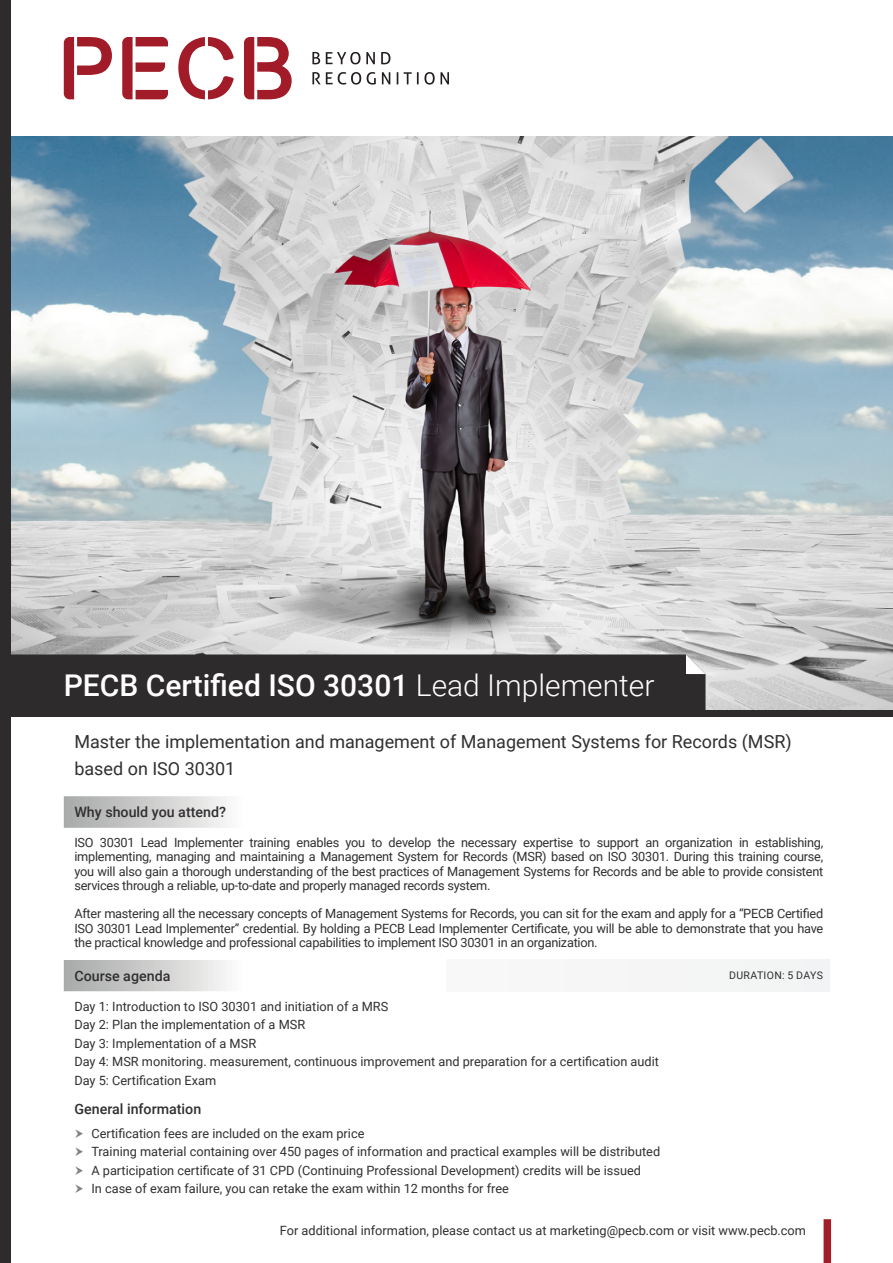
<style>
.page{position:relative;width:893px;height:1263px;background:#fff}
.page>*{position:absolute;margin:0;border:0;box-sizing:border-box;transform-origin:0 0}
.t1{font:500 30px "Roboto";color:#fff}
.t2{font:18px/27px "Roboto";color:#312f30}
.Table1{font:500 14.25px "Roboto";color:#312f30}
.Bullet{font:12.75px/14.2px "Roboto";color:#312f30;text-align:justify}
.Table1-2{font:10.5px "Roboto";letter-spacing:.035em;color:#312f30}
.s1{font-weight:300}
</style>
<div class="page">
<img style="left:11px;top:136px;width:882px;height:574px">
<div style="left:824px;top:1219px;width:7px;height:44px;background:#a11e29"></div>
<div style="left:0;top:0;width:11px;height:1263px;background:#2e2b2c"></div>
<div style="left:11px;top:654px;width:694px;height:56px;background:#2e2b2c"></div>
<div style="left:0;top:710px;width:893px;height:6px;background:#2e2b2c"></div>
<svg style="left:64px;top:796px;width:162px;height:195px"></svg>
<div style="left:64px;top:828px;width:765px;height:132px;background:#fff"></div>
<div style="left:446px;top:960px;width:383px;height:31px;background:#f5f5f6"></div>
<svg style="left:64px;top:37px;width:48px;height:62px"></svg>
<svg style="left:122px;top:37px;width:46px;height:62px"></svg>
<svg style="left:178px;top:37px;width:56px;height:62px"></svg>
<svg style="left:244px;top:37px;width:48px;height:62px"></svg>
<svg style="left:312px;top:52px;width:8px;height:12px"></svg>
<svg style="left:326px;top:52px;width:49px;height:12px"></svg>
<svg style="left:381px;top:52px;width:9px;height:12px"></svg>
<svg style="left:312px;top:72px;width:49px;height:13px"></svg>
<svg style="left:367px;top:72px;width:9px;height:13px"></svg>
<svg style="left:382px;top:72px;width:8px;height:12px"></svg>
<svg style="left:397px;top:72px;width:1px;height:12px"></svg>
<svg style="left:404px;top:72px;width:45px;height:13px"></svg>
<p class="t1" style="left:64px;top:664px;width:592px">PECB Certified ISO 30301 <span class="s1">Lead Implementer</span></p>
<p class="t2" style="left:74px;top:727px;width:719px">Master the implementation and management of Management Systems for Records (MSR) based on ISO 30301</p>
<p class="Table1" style="left:74px;top:802px;width:153px">Why should you attend?</p>
<p class="Bullet" style="left:74px;top:835px;width:750px">ISO 30301 Lead Implementer training enables you to develop the necessary expertise to support an organization in establishing, implementing, managing and maintaining a Management System for Records (MSR) based on ISO 30301. During this training course, you will also gain a thorough understanding of the best practices of Management Systems for Records and be able to provide consistent services through a reliable, up-to-date and properly managed records system.</p>
<p class="Bullet" style="left:74px;top:906px;width:750px">After mastering all the necessary concepts of Management Systems for Records, you can sit for the exam and apply for a “PECB Certified ISO 30301 Lead Implementer” credential. By holding a PECB Lead Implementer Certificate, you will be able to demonstrate that you have the practical knowledge and professional capabilities to implement ISO 30301 in an organization.</p>
<p class="Table1" style="left:74px;top:965px;width:98px">Course agenda</p>
<p class="Table1-2" style="left:729px;top:968px;width:95px">DURATION: 5 DAYS</p>
<p class="Bullet" style="left:74px;top:998px;width:315px">Day 1: Introduction to ISO 30301 and initiation of a MRS</p>
<p class="Bullet" style="left:74px;top:1017px;width:232px">Day 2: Plan the implementation of a MSR</p>
<p class="Bullet" style="left:74px;top:1035px;width:183px">Day 3: Implementation of a MSR</p>
<p class="Bullet" style="left:74px;top:1054px;width:586px">Day 4: MSR monitoring. measurement, continuous improvement and preparation for a certification audit</p>
<p class="Bullet" style="left:74px;top:1072px;width:143px">Day 5: Certification Exam</p>
<p class="Table1" style="left:74px;top:1099px;width:128px">General information</p>
<p class="Bullet" style="left:91px;top:1125px;width:275px">Certification fees are included on the exam price</p>
<p class="Bullet" style="left:91px;top:1144px;width:570px">Training material containing over 450 pages of information and practical examples will be distributed</p>
<p class="Bullet" style="left:91px;top:1162px;width:551px">A participation certificate of 31 CPD (Continuing Professional Development) credits will be issued</p>
<p class="Bullet" style="left:91px;top:1181px;width:419px">In case of exam failure, you can retake the exam within 12 months for free</p>
<p class="Bullet" style="left:280px;top:1223px;width:528px">For additional information, please contact us at marketing@pecb.com or visit www.pecb.com</p>
</div>
